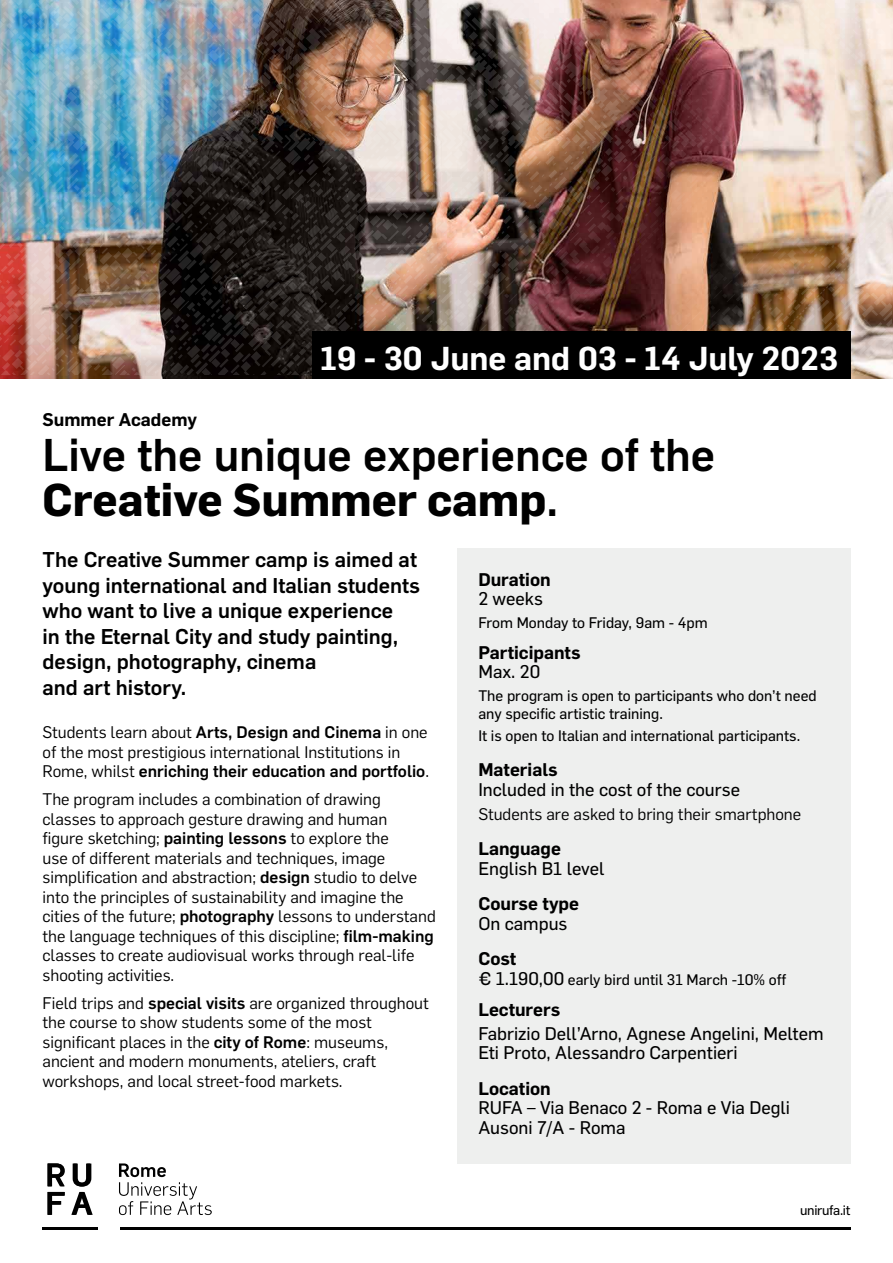
<style>
.page{position:relative;width:893px;height:1263px;background:#fff}
.page>*{position:absolute;margin:0;border:0;box-sizing:border-box;transform-origin:0 0}
.t1{font:500 45px/45px "Flama";color:#000}
.t2{font:600 32.55px "Flama";color:#fff}
.t3{font:500 21px/25.5px "Flama";color:#000}
.t4{font:18px/19.5px "Flama Basic";color:#000}
.t5{font:600 18px "Flama";color:#000}
.t6{font:16.5px/19.5px "Flama";color:#000}
.t7{font:15px/18px "Flama Basic";color:#000}
.t8{font:13.5px "Flama Basic";letter-spacing:-.02em;color:#000}
.s1{font-weight:700}
.s2{font-weight:500}
.s3{font-size:18px}
</style>
<div class="page">
<hr style="left:43px;top:1227px;width:54px;height:3px;background:#000">
<hr style="left:120px;top:1227px;width:730px;height:3px;background:#000">
<div style="left:457px;top:547px;width:393px;height:616px;background:#eeefee"></div>
<img style="left:0;top:0;width:892px;height:375px">
<svg style="left:699px;top:134px;width:193px;height:5px"></svg>
<img style="left:697px;top:139px;width:195px;height:236px">
<svg style="left:119px;top:1163px;width:93px;height:52px"></svg>
<hr style="left:42px;top:1227px;width:54px;height:3px;background:#000">
<svg style="left:73px;top:1163px;width:18px;height:23px"></svg>
<svg style="left:47px;top:1192px;width:18px;height:23px"></svg>
<svg style="left:71px;top:1192px;width:22px;height:23px"></svg>
<svg style="left:47px;top:1163px;width:18px;height:23px"></svg>
<div style="left:312px;top:331px;width:538px;height:47px;background:#000"></div>
<h2 class="t2" style="left:320px;top:335px;width:519px">19 - 30 June and 03 - 14 July 2023</h2>
<p class="t5" style="left:43px;top:407px;width:156px">Summer Academy</p>
<h1 class="t1" style="left:43px;top:429px;width:674px">Live the unique experience of the<br><span class="s1">Creative Summer camp</span>.</h1>
<p class="t3" style="left:43px;top:546px;width:379px">The Creative Summer camp is aimed at young international and Italian students who want to live a unique experience<br>in the Eternal City and study painting, design, photography, cinema<br>and art history.</p>
<p class="t6" style="left:43px;top:722px;width:388px">Students learn about <span class="s2">Arts, Design and Cinema</span> in one of the most prestigious international Institutions in<br>Rome, whilst <span class="s2">enriching their education and portfolio</span>.</p>
<p class="t6" style="left:43px;top:789px;width:395px">The program includes a combination of drawing classes to approach gesture drawing and human<br>figure sketching; <span class="s2">painting lessons</span> to explore the<br>use of different materials and techniques, image simplification and abstraction; <span class="s2">design</span> studio to delve into the principles of sustainability and imagine the cities of the future; <span class="s2">photography</span> lessons to understand the language techniques of this discipline; <span class="s2">film-making </span>classes to create audiovisual works through real-life shooting activities.</p>
<p class="t6" style="left:43px;top:992px;width:388px">Field trips and <span class="s2">special visits</span> are organized throughout the course to show students some of the most significant places in the <span class="s2">city of Rome</span>: museums, ancient and modern monuments, ateliers, craft workshops, and local street-food markets.</p>
<p class="t5" style="left:478px;top:566px;width:74px">Duration</p>
<p class="t4" style="left:478px;top:588px;width:66px">2 weeks</p>
<p class="t7" style="left:478px;top:612px;width:231px">From Monday to Friday, 9am - 4pm</p>
<p class="t5" style="left:478px;top:639px;width:104px">Participants</p>
<p class="t4" style="left:478px;top:661px;width:63px">Max. 20</p>
<p class="t7" style="left:478px;top:685px;width:340px">The program is open to participants who don’t need any specific artistic training.</p>
<p class="t7" style="left:478px;top:726px;width:323px">It is open to Italian and international participants.</p>
<p class="t5" style="left:478px;top:757px;width:81px">Materials</p>
<p class="t4" style="left:478px;top:779px;width:263px">Included in the cost of the course</p>
<p class="t6" style="left:478px;top:803px;width:324px">Students are asked to bring their smartphone</p>
<p class="t5" style="left:478px;top:836px;width:84px">Language</p>
<p class="t4" style="left:478px;top:857px;width:128px">English B1 level</p>
<p class="t5" style="left:478px;top:891px;width:102px">Course type</p>
<p class="t4" style="left:478px;top:912px;width:91px">On campus</p>
<p class="t5" style="left:478px;top:946px;width:39px">Cost</p>
<p class="t7" style="left:478px;top:969px;width:309px"><span class="s3">€ 1.190,00</span> early bird until 31 March -10% off</p>
<p class="t5" style="left:478px;top:996px;width:83px">Lecturers</p>
<p class="t4" style="left:478px;top:1022px;width:347px">Fabrizio Dell’Arno, Agnese Angelini, Meltem<br>Eti Proto, Alessandro Carpentieri</p>
<p class="t5" style="left:478px;top:1075px;width:74px">Location</p>
<p class="t4" style="left:478px;top:1097px;width:313px">RUFA – Via Benaco 2 - Roma e Via Degli<br>Ausoni 7/A - Roma</p>
<p class="t8" style="left:800px;top:1200px;width:52px">unirufa.it</p>
</div>
